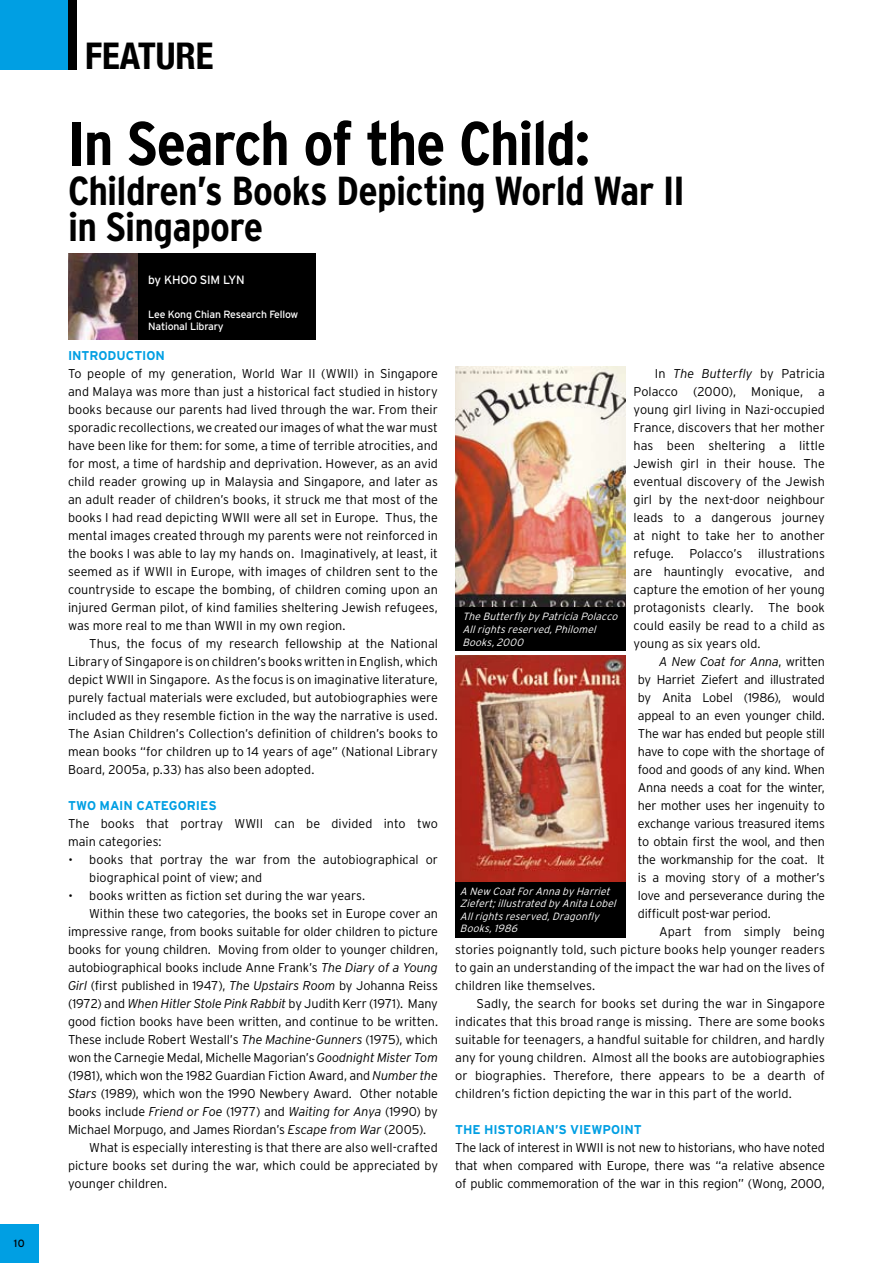
<style>
.page{position:relative;width:893px;height:1263px;background:#fff}
.page>*{position:absolute;margin:0;border:0;box-sizing:border-box;transform-origin:0 0}
.t1{font:700 condensed 61.5px "Interstate";letter-spacing:-.025em;color:#000;scale:1.05 1}
.t2{font:700 condensed 40.5px/36px "Interstate";letter-spacing:-.015em;color:#000;scale:1.05 1}
.t3{font:700 condensed 36.75px "Helvetica Neue";color:#000}
.t4{font:300 12.75px/18px "Interstate";letter-spacing:-.005em;color:#000;text-align:justify}
.t5{font:700 12.75px "Interstate";color:#009fe3}
.t6{font:12px "Interstate";letter-spacing:-.02em;color:#fff}
.t7{font:300 12px "Interstate";color:#000}
.t8{font:italic 300 10.5px/12.6px "Interstate";color:#fff}
.t9{font:10.5px/12px "Interstate";letter-spacing:-.02em;color:#fff}
.t10{font:10.5px "Interstate";color:#000}
.s1{font-style:italic}
</style>
<div class="page">
<div style="left:455px;top:606px;width:170px;height:45px;background:#000"></div>
<img style="left:455px;top:367px;width:170px;height:240px">
<div style="left:455px;top:881px;width:170px;height:57px;background:#000"></div>
<img style="left:455px;top:656px;width:170px;height:225px">
<div style="left:0;top:0;width:69px;height:69px;background:#009fe3"></div>
<div style="left:68px;top:0;width:9px;height:69px;background:#000"></div>
<div style="left:68px;top:253px;width:248px;height:87px;background:#000"></div>
<img style="left:68px;top:253px;width:70px;height:87px">
<div style="left:0;top:1224px;width:39px;height:39px;background:#009fe3"></div>
<p class="t10" style="left:14px;top:1237px;width:13px">10</p>
<h3 class="t3" style="left:85px;top:34px;width:130px">FEATURE</h3>
<h1 class="t1" style="left:68px;top:109px;width:499px">In Search of the Child:</h1>
<h2 class="t2" style="left:68px;top:172px;width:589px">Children’s Books Depicting World War II in Singapore</h2>
<p class="t6" style="left:148px;top:273px;width:98px">by Khoo Sim Lyn</p>
<p class="t9" style="left:148px;top:309px;width:152px">Lee Kong Chian Research Fellow<br>National Library</p>
<p class="t5" style="left:68px;top:348px;width:96px">I NTRODUCTION</p>
<p class="t4" style="left:68px;top:364px;width:371px">To people of my generation, World War II (WWII) in Singapore and Malaya was more than just a historical fact studied in history books because our parents had lived through the war. From their sporadic recollections, we created our images of what the war must have been like for them: for some, a time of terrible atrocities, and for most, a time of hardship and deprivation. However, as an avid child reader growing up in Malaysia and Singapore, and later as an adult reader of children’s books, it struck me that most of the books I had read depicting WWII were all set in Europe. Thus, the mental images created through my parents were not reinforced in the books I was able to lay my hands on. Imaginatively, at least, it seemed as if WWII in Europe, with images of children sent to the countryside to escape the bombing, of children coming upon an injured German pilot, of kind families sheltering Jewish refugees, was more real to me than WWII in my own region.</p>
<p class="t4" style="left:68px;top:634px;width:372px;text-indent:21px">Thus, the focus of my research fellowship at the National Library of Singapore is on children’s books written in English, which depict WWII in Singapore. As the focus is on imaginative literature, purely factual materials were excluded, but autobiographies were included as they resemble fiction in the way the narrative is used.<br>The Asian Children’s Collection’s definition of children’s books to mean books “for children up to 14 years of age” (National Library Board, 2005a, p.33) has also been adopted.</p>
<p class="t5" style="left:68px;top:798px;width:149px">TWO MAIN CATEGORIES</p>
<p class="t4" style="left:68px;top:814px;width:371px">The books that portray WWII can be divided into two main categories:</p>
<p class="t4" style="left:89px;top:850px;width:350px">books that portray the war from the autobiographical or</p>
<p class="t4" style="left:89px;top:868px;width:175px">biographical point of view; and</p>
<p class="t4" style="left:89px;top:886px;width:277px">books written as fiction set during the war years.</p>
<p class="t4" style="left:89px;top:904px;width:350px">Within these two categories, the books set in Europe cover an</p>
<p class="t4" style="left:68px;top:923px;width:371px">impressive range, from books suitable for older children to picture</p>
<p class="t4" style="left:68px;top:941px;width:371px">books for young children. Moving from older to younger children,</p>
<p class="t4" style="left:68px;top:959px;width:371px">autobiographical books include Anne Frank’s <span class="s1">The Diary of a Young</span></p>
<p class="t4" style="left:68px;top:977px;width:371px"><span class="s1">Girl</span> (first published in 1947), <span class="s1">The Upstairs Room</span> by Johanna Reiss</p>
<p class="t4" style="left:68px;top:995px;width:371px">(1972) and <span class="s1">When Hitler Stole Pink Rabbit</span> by Judith Kerr (1971). Many</p>
<p class="t4" style="left:68px;top:1013px;width:371px">good fiction books have been written, and continue to be written.</p>
<p class="t4" style="left:68px;top:1031px;width:371px">These include Robert Westall’s <span class="s1">The Machine-Gunners</span> (1975), which</p>
<p class="t4" style="left:68px;top:1049px;width:371px">won the Carnegie Medal, Michelle Magorian’s <span class="s1">Goodnight Mister Tom</span></p>
<p class="t4" style="left:68px;top:1067px;width:371px">(1981), which won the 1982 Guardian Fiction Award, and <span class="s1">Number the</span></p>
<p class="t4" style="left:68px;top:1085px;width:371px"><span class="s1">Stars</span> (1989), which won the 1990 Newbery Award. Other notable</p>
<p class="t4" style="left:68px;top:1103px;width:371px">books include <span class="s1">Friend or Foe</span> (1977) and <span class="s1">Waiting for Anya</span> (1990) by</p>
<p class="t4" style="left:68px;top:1121px;width:360px">Michael Morpugo, and James Riordan’s <span class="s1">Escape from War</span> (2005).</p>
<p class="t4" style="left:89px;top:1139px;width:350px">What is especially interesting is that there are also well-crafted</p>
<p class="t4" style="left:68px;top:1157px;width:371px">picture books set during the war, which could be appreciated by</p>
<p class="t4" style="left:68px;top:1175px;width:101px">younger children.</p>
<p class="t7" style="left:69px;top:853px;width:6px">•</p>
<p class="t7" style="left:69px;top:889px;width:6px">•</p>
<p class="t4" style="left:634px;top:364px;width:193px;text-indent:21px">In <span class="s1">The Butterfly</span> by Patricia Polacco (2000), Monique, a young girl living in Nazi-occupied France, discovers that her mother has been sheltering a little Jewish girl in their house. The eventual discovery of the Jewish girl by the next-door neighbour leads to a dangerous journey at night to take her to another refuge. Polacco’s illustrations are hauntingly evocative, and capture the emotion of her young protagonists clearly. The book could easily be read to a child as young as six years old.</p>
<p class="t4" style="left:638px;top:652px;width:189px;text-indent:21px"><span class="s1">A New Coat for Anna</span>, written by Harriet Ziefert and illustrated by Anita Lobel (1986), would appeal to an even younger child.<br>The war has ended but people still have to cope with the shortage of food and goods of any kind. When Anna needs a coat for the winter, her mother uses her ingenuity to exchange various treasured items to obtain first the wool, and then the workmanship for the coat. It is a moving story of a mother’s love and perseverance during the difficult post-war period.</p>
<p class="t4" style="left:455px;top:922px;width:371px;text-indent:204px">Apart from simply being stories poignantly told, such picture books help younger readers to gain an understanding of the impact the war had on the lives of children like themselves.</p>
<p class="t4" style="left:455px;top:994px;width:371px;text-indent:21px">Sadly, the search for books set during the war in Singapore indicates that this broad range is missing. There are some books suitable for teenagers, a handful suitable for children, and hardly any for young children. Almost all the books are autobiographies or biographies. Therefore, there appears to be a dearth of children’s fiction depicting the war in this part of the world.</p>
<p class="t5" style="left:455px;top:1122px;width:178px">THE H ISTORIAN’S VIEWPOINT</p>
<p class="t4" style="left:455px;top:1138px;width:371px">The lack of interest in WWII is not new to historians, who have noted that when compared with Europe, there was “a relative absence of public commemoration of the war in this region” (Wong, 2000,</p>
<p class="t8" style="left:462px;top:610px;width:159px">TheButterflybyPatriciaPolacco<br>Allrightsreserved,Philomel<br>Books,2000</p>
<p class="t8" style="left:460px;top:884px;width:161px">A New CoatForAnnabyHarriet<br>Ziefert;illustratedbyAnitaLobel<br>Allrightsreserved,Dragonfly<br>Books,1986</p>
</div>
